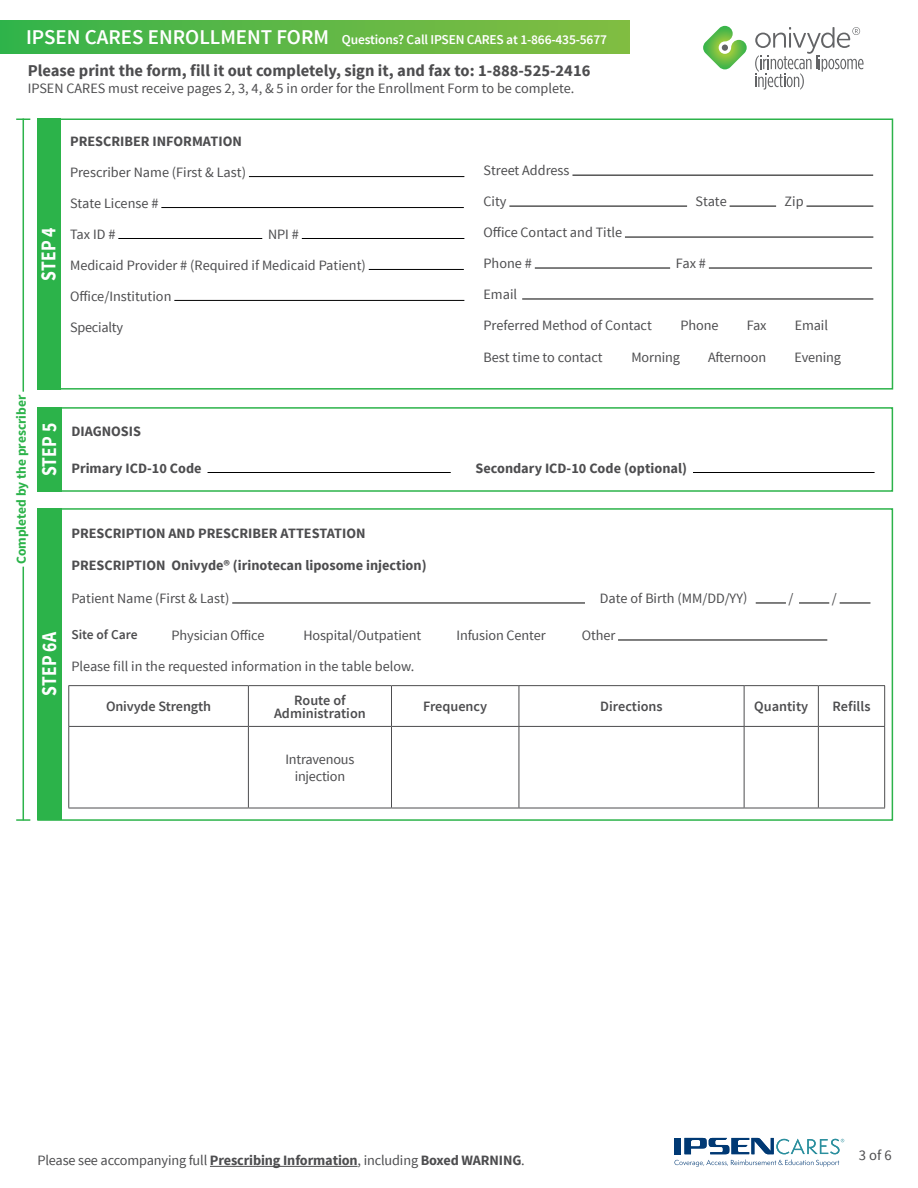
<style>
.page{position:relative;width:918px;height:1188px;background:#fff}
.page>*{position:absolute;margin:0;border:0;box-sizing:border-box;transform-origin:0 0}
.t1{font:700 21px "Source Sans Pro";letter-spacing:.01em;color:#fff;scale:.84 1}
.t2{font:700 16.5px "Source Sans Pro";color:#4d4d4f}
.t3{font:14.7px "Source Sans Pro";color:#4d4d4f}
.t4{font:14.25px/30.9px "Source Sans Pro";color:#4d4d4f}
.t5{font:700 14.25px "Source Sans Pro";color:#4d4d4f}
.t6{font:600 14.25px/13.5px "Source Sans Pro";color:#4d4d4f;text-align:center}
.t7{font:600 13.5px "Source Sans Pro";letter-spacing:-.015em;color:#fff}
.t8{font:700 13.5px "Source Sans Pro";color:#2cb34a}
.t9{font:600 13.5px "Source Sans Pro";color:#4d4d4f}
.s1{font-size:21px}
.s2{font-weight:700}
</style>
<div class="page">
<hr style="left:210px;top:1166px;width:148px;height:1px;background:#4d4d4f">
<svg style="left:703px;top:26px;width:44px;height:43px"></svg>
<svg style="left:755px;top:27px;width:109px;height:63px"></svg>
<div style="left:0;top:21px;width:630px;height:32px;background:linear-gradient(to right,#37b34b,#85bd42)"></div>
<svg style="left:674px;top:1138px;width:170px;height:29px"></svg>
<hr style="left:23px;top:118px;width:1px;height:274px;background:#2cb34a">
<hr style="left:23px;top:567px;width:1px;height:253px;background:#2cb34a">
<svg style="left:16px;top:118px;width:14px;height:2px"></svg>
<svg style="left:16px;top:819px;width:14px;height:2px"></svg>
<div style="left:37px;top:508px;width:856px;height:313px;border:2px solid #2cb34a"></div>
<div style="left:37px;top:508px;width:25px;height:312px;background:#2cb34a"></div>
<hr style="left:68px;top:685px;width:180px;height:1px;background:#4d4d4f">
<hr style="left:68px;top:686px;width:1px;height:40px;background:#4d4d4f">
<hr style="left:248px;top:685px;width:144px;height:1px;background:#4d4d4f">
<hr style="left:248px;top:686px;width:1px;height:40px;background:#4d4d4f">
<hr style="left:392px;top:685px;width:127px;height:1px;background:#4d4d4f">
<hr style="left:391px;top:686px;width:1px;height:40px;background:#4d4d4f">
<hr style="left:519px;top:685px;width:225px;height:1px;background:#4d4d4f">
<hr style="left:519px;top:686px;width:1px;height:40px;background:#4d4d4f">
<hr style="left:744px;top:685px;width:74px;height:1px;background:#4d4d4f">
<hr style="left:744px;top:686px;width:1px;height:40px;background:#4d4d4f">
<hr style="left:818px;top:685px;width:67px;height:1px;background:#4d4d4f">
<hr style="left:818px;top:686px;width:1px;height:40px;background:#4d4d4f">
<hr style="left:884px;top:686px;width:1px;height:40px;background:#4d4d4f">
<hr style="left:68px;top:726px;width:180px;height:1px;background:#4d4d4f">
<hr style="left:68px;top:727px;width:1px;height:81px;background:#4d4d4f">
<hr style="left:68px;top:808px;width:180px;height:1px;background:#4d4d4f">
<hr style="left:248px;top:726px;width:144px;height:1px;background:#4d4d4f">
<hr style="left:248px;top:727px;width:1px;height:81px;background:#4d4d4f">
<hr style="left:392px;top:726px;width:127px;height:1px;background:#4d4d4f">
<hr style="left:391px;top:727px;width:1px;height:81px;background:#4d4d4f">
<hr style="left:519px;top:726px;width:225px;height:1px;background:#4d4d4f">
<hr style="left:519px;top:727px;width:1px;height:81px;background:#4d4d4f">
<hr style="left:744px;top:726px;width:74px;height:1px;background:#4d4d4f">
<hr style="left:744px;top:727px;width:1px;height:81px;background:#4d4d4f">
<hr style="left:818px;top:726px;width:67px;height:1px;background:#4d4d4f">
<hr style="left:818px;top:727px;width:1px;height:81px;background:#4d4d4f">
<hr style="left:884px;top:727px;width:1px;height:81px;background:#4d4d4f">
<hr style="left:248px;top:808px;width:144px;height:1px;background:#4d4d4f">
<hr style="left:392px;top:808px;width:127px;height:1px;background:#4d4d4f">
<hr style="left:519px;top:808px;width:225px;height:1px;background:#4d4d4f">
<hr style="left:744px;top:808px;width:74px;height:1px;background:#4d4d4f">
<hr style="left:818px;top:808px;width:67px;height:1px;background:#4d4d4f">
<hr style="left:232px;top:603px;width:353px;height:1px;background:#000">
<hr style="left:756px;top:603px;width:30px;height:1px;background:#000">
<hr style="left:799px;top:603px;width:30px;height:1px;background:#000">
<hr style="left:840px;top:603px;width:30px;height:1px;background:#000">
<hr style="left:618px;top:640px;width:209px;height:1px;background:#000">
<div style="left:53px;top:407px;width:840px;height:85px;border:2px solid #2cb34a"></div>
<div style="left:37px;top:407px;width:25px;height:85px;background:#2cb34a"></div>
<hr style="left:208px;top:472px;width:243px;height:1px;background:#000">
<hr style="left:693px;top:472px;width:182px;height:1px;background:#000">
<div style="left:37px;top:118px;width:856px;height:272px;border:2px solid #2cb34a"></div>
<hr style="left:572px;top:175px;width:301px;height:1px;background:#000">
<hr style="left:509px;top:206px;width:178px;height:1px;background:#000">
<hr style="left:730px;top:206px;width:46px;height:1px;background:#000">
<hr style="left:806px;top:206px;width:67px;height:1px;background:#000">
<hr style="left:625px;top:237px;width:248px;height:1px;background:#000">
<hr style="left:535px;top:268px;width:135px;height:1px;background:#000">
<hr style="left:709px;top:268px;width:163px;height:1px;background:#000">
<hr style="left:522px;top:299px;width:351px;height:1px;background:#000">
<hr style="left:249px;top:176px;width:215px;height:1px;background:#000">
<hr style="left:161px;top:207px;width:303px;height:1px;background:#000">
<hr style="left:118px;top:238px;width:144px;height:1px;background:#000">
<hr style="left:302px;top:238px;width:162px;height:1px;background:#000">
<hr style="left:369px;top:269px;width:95px;height:1px;background:#000">
<hr style="left:174px;top:300px;width:290px;height:1px;background:#000">
<div style="left:37px;top:118px;width:24px;height:272px;background:#2cb34a"></div>
<p class="t7" style="left:26px;top:31px;width:582px"><span class="s1">IPSEN CARES ENROLLMENT FORM</span> Questions? Call IPSEN CARES at 1-866-435-5677</p>
<p class="t2" style="left:28px;top:60px;width:564px">Please print the form, fill it out completely, sign it, and fax to: 1-888-525-2416</p>
<p class="t4" style="left:28px;top:73px;width:548px">IPSEN CARES must receive pages 2, 3, 4, &amp; 5 in order for the Enrollment Form to be complete.</p>
<h1 class="t1" style="left:35px;top:281px;width:65px;rotate:-90deg">STEP 4</h1>
<p class="t5" style="left:70px;top:132px;width:173px">PRESCRIBER INFORMATION</p>
<p class="t4" style="left:70px;top:157px;width:178px">Prescriber Name (First &amp; Last)<br>State License #<br>Tax ID #</p>
<p class="t4" style="left:70px;top:219px;width:297px;text-indent:198px">NPI #<br>Medicaid Provider # (Required if Medicaid Patient)<br>Office/Institution</p>
<p class="t4" style="left:70px;top:312px;width:55px">Specialty</p>
<p class="t4" style="left:484px;top:155px;width:88px">Street Address<br>City</p>
<p class="t4" style="left:484px;top:217px;width:140px">Office Contact and Title<br>Phone #</p>
<p class="t4" style="left:484px;top:279px;width:170px">Email<br>Preferred Method of Contact</p>
<p class="t4" style="left:696px;top:186px;width:33px">State</p>
<p class="t4" style="left:785px;top:186px;width:21px">Zip</p>
<p class="t4" style="left:676px;top:248px;width:32px">Fax #</p>
<p class="t4" style="left:681px;top:310px;width:40px">Phone</p>
<p class="t4" style="left:747px;top:310px;width:21px">Fax</p>
<p class="t4" style="left:795px;top:310px;width:35px">Email</p>
<p class="t8" style="left:13px;top:564px;width:171px;rotate:-90deg">Completed by the prescriber</p>
<h1 class="t1" style="left:36px;top:476px;width:65px;rotate:-90deg">STEP 5</h1>
<h1 class="t1" style="left:36px;top:696px;width:78px;rotate:-90deg">STEP 6A</h1>
<p class="t5" style="left:71px;top:422px;width:71px">DIAGNOSIS</p>
<p class="t4" style="left:484px;top:342px;width:121px">Best time to contact</p>
<p class="t4" style="left:631px;top:342px;width:50px">Morning</p>
<p class="t4" style="left:708px;top:342px;width:60px">Afternoon</p>
<p class="t4" style="left:794px;top:342px;width:48px">Evening</p>
<p class="t5" style="left:71px;top:459px;width:132px">Primary ICD-10 Code</p>
<p class="t5" style="left:476px;top:459px;width:213px">Secondary ICD-10 Code (optional)</p>
<p class="t5" style="left:71px;top:525px;width:296px">PRESCRIPTION AND PRESCRIBER ATTESTATION</p>
<p class="t5" style="left:71px;top:556px;width:357px">PRESCRIPTION Onivyde® (irinotecan liposome injection)</p>
<p class="t4" style="left:71px;top:583px;width:159px">Patient Name (First &amp; Last)</p>
<p class="t4" style="left:600px;top:583px;width:149px">Date of Birth (MM/DD/YY)</p>
<p class="t4" style="left:789px;top:583px;width:6px">/</p>
<p class="t4" style="left:832px;top:583px;width:6px">/</p>
<p class="t9" style="left:71px;top:626px;width:68px">Site of Care</p>
<p class="t4" style="left:172px;top:620px;width:94px">Physician Office</p>
<p class="t4" style="left:303px;top:620px;width:119px">Hospital/Outpatient</p>
<p class="t4" style="left:457px;top:620px;width:91px">Infusion Center</p>
<p class="t4" style="left:582px;top:620px;width:35px">Other</p>
<p class="t4" style="left:71px;top:651px;width:344px">Please fill in the requested information in the table below.</p>
<p class="t6" style="left:106px;top:700px;width:107px">Onivyde Strength</p>
<p class="t6" style="left:274px;top:694px;width:93px">Route of<br>Administration</p>
<p class="t6" style="left:423px;top:700px;width:66px">Frequency</p>
<p class="t6" style="left:600px;top:700px;width:64px">Directions</p>
<p class="t6" style="left:754px;top:700px;width:55px">Quantity</p>
<p class="t6" style="left:833px;top:700px;width:39px">Refills</p>
<p class="t4" style="left:285px;top:752px;width:70px;line-height:16.5px;text-align:center">Intravenous injection</p>
<p class="t4" style="left:37px;top:1145px;width:489px">Please see accompanying full <span class="s2">Prescribing Information</span>, including <span class="s2">Boxed WARNING</span>.</p>
<p class="t3" style="left:859px;top:1146px;width:35px">3 of 6</p>
</div>
